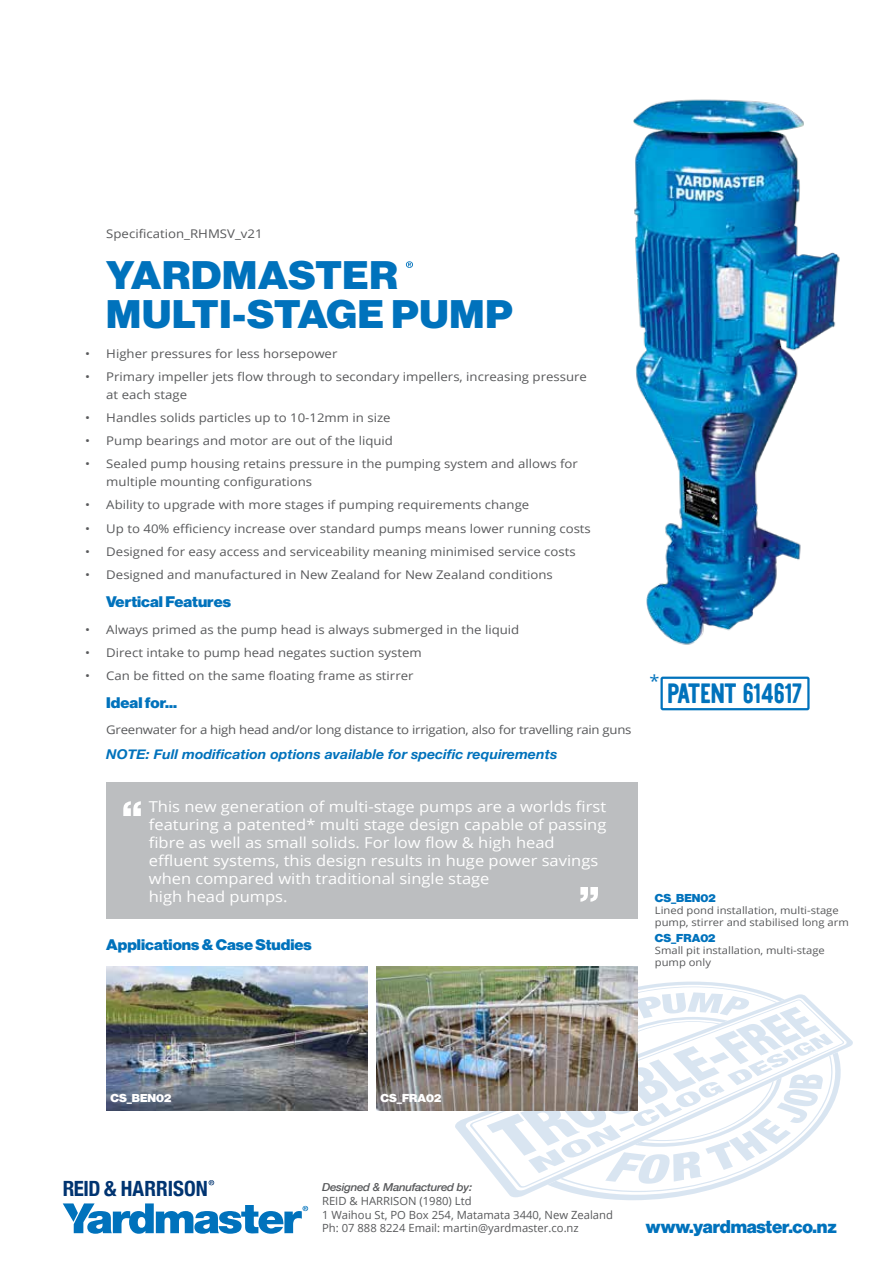
<style>
.page{position:relative;width:893px;height:1263px;background:#fff}
.page>*{position:absolute;margin:0;border:0;box-sizing:border-box;transform-origin:0 0}
.t1{font:39px/39px "N Haas Grotesk DS Pro 95 Blk";letter-spacing:.02em;color:#0072bc;scale:1.05 1}
.t2{font:39px "Holtzman Rounded";letter-spacing:-.025em;color:#0072bc}
.t3{font:700 condensed 21px "Helvetica Neue";color:#003471}
.t4{font:18px "N Haas Grotesk DS Pro 95 Blk";letter-spacing:-.01em;color:#0072bc}
.t5{font:16.5px "Open Sans";color:#0072bc;scale:1.1 1}
.t6{font:15px/18px "Open Sans";color:#fff;scale:1.1 1}
.t7{font:15px "N Haas Grotesk DS Pro 95 Blk";color:#0072bc;scale:1.05 1}
.t8{font:italic 700 13.5px "Helvetica Neue";color:#0072bc;scale:1.05 1}
.t9{font:12px/18px "Open Sans";color:#58595b;scale:1.1 1}
.t10{font:12px "Open Sans";letter-spacing:-.02em;color:#58595b;scale:1.1 1}
.t11{font:11.25px/13.5px "Open Sans";color:#58595b}
.t12{font:11.25px "N Haas Grotesk DS Pro 95 Blk";color:#0072bc;scale:1.05 1}
.t13{font:11.25px "N Haas Grotesk DS Pro 95 Blk";color:#fff;scale:1.05 1}
.t14{font:italic 500 10.95px "Helvetica Neue";letter-spacing:-.025em;color:#58595b;scale:1.05 1}
.t15{font:10.2px/12.3px "Open Sans";color:#58595b;scale:1.1 1}
</style>
<div class="page">
<svg style="left:484px;top:981px;width:366px;height:219px"></svg>
<svg style="left:63px;top:1203px;width:245px;height:31px"></svg>
<svg style="left:209px;top:1180px;width:5px;height:5px"></svg>
<img style="left:106px;top:967px;width:262px;height:144px">
<img style="left:376px;top:967px;width:262px;height:144px">
<img style="left:633px;top:99px;width:207px;height:546px">
<div style="left:106px;top:782px;width:532px;height:137px;background:#bcbec0"></div>
<svg style="left:580px;top:887px;width:18px;height:15px"></svg>
<svg style="left:123px;top:801px;width:18px;height:15px"></svg>
<svg style="left:406px;top:261px;width:7px;height:7px"></svg>
<div style="left:660px;top:677px;width:150px;height:33px;border:2px solid #0072bc"></div>
<p class="t9" style="left:106px;top:224px;width:144px">Specification_RHMSV_v21</p>
<h1 class="t1" style="left:106px;top:257px;width:389px">YARDMASTER<br>MULTI-STAGE PUMP</h1>
<p class="t9" style="left:85px;top:344px;width:231px">• Higher pressures for less horsepower</p>
<p class="t9" style="left:106px;top:367px;width:438px;text-indent:-21px">• Primary impeller jets flow through to secondary impellers, increasing pressure at each stage</p>
<p class="t9" style="left:85px;top:408px;width:279px">• Handles solids particles up to 10-12mm in size</p>
<p class="t9" style="left:85px;top:431px;width:281px">• Pump bearings and motor are out of the liquid</p>
<p class="t9" style="left:106px;top:455px;width:430px;text-indent:-21px">• Sealed pump housing retains pressure in the pumping system and allows for multiple mounting configurations</p>
<p class="t9" style="left:85px;top:496px;width:405px">• Ability to upgrade with more stages if pumping requirements change</p>
<p class="t9" style="left:85px;top:519px;width:461px">• Up to 40% efficiency increase over standard pumps means lower running costs</p>
<p class="t9" style="left:85px;top:542px;width:448px">• Designed for easy access and serviceability meaning minimised service costs</p>
<p class="t9" style="left:85px;top:565px;width:427px">• Designed and manufactured in New Zealand for New Zealand conditions</p>
<p class="t7" style="left:106px;top:593px;width:121px">Vertical Features</p>
<p class="t9" style="left:85px;top:620px;width:396px">• Always primed as the pump head is always submerged in the liquid</p>
<p class="t9" style="left:85px;top:643px;width:308px">• Direct intake to pump head negates suction system</p>
<p class="t9" style="left:85px;top:666px;width:300px">• Can be fitted on the same floating frame as stirrer</p>
<p class="t7" style="left:106px;top:694px;width:69px">Ideal for...</p>
<p class="t10" style="left:106px;top:722px;width:479px">Greenwater for a high head and/or long distance to irrigation, also for travelling rain guns</p>
<p class="t8" style="left:106px;top:743px;width:431px">NOTE: Full modification options available for specific requirements</p>
<p class="t6" style="left:149px;top:798px;width:417px">This new generation of multi-stage pumps are a worlds first featuring a patented* multi stage design capable of passing fibre as well as small solids. For low flow &amp; high head effluent systems, this design results in huge power savings when compared with traditional single stage<br>high head pumps.</p>
<p class="t7" style="left:106px;top:935px;width:197px">Applications &amp; Case Studies</p>
<h3 class="t5" style="left:649px;top:670px;width:11px">*</h3>
<h1 class="t2" style="left:668px;top:671px;width:137px">patent 614617</h1>
<p class="t12" style="left:655px;top:891px;width:59px">CS_BEN02</p>
<p class="t15" style="left:655px;top:904px;width:178px">Lined pond installation, multi-stage pump, stirrer and stabilised long arm</p>
<p class="t12" style="left:655px;top:931px;width:59px">CS_FRA02</p>
<p class="t15" style="left:655px;top:944px;width:156px">Small pit installation, multi-stage pump only</p>
<p class="t13" style="left:111px;top:1091px;width:59px">CS_BEN02</p>
<p class="t13" style="left:381px;top:1091px;width:59px">CS_FRA02</p>
<h2 class="t3" style="left:63px;top:1171px;width:147px">REID &amp; HARRISON</h2>
<p class="t14" style="left:322px;top:1177px;width:144px">Designed &amp; Manufactured by:</p>
<p class="t11" style="left:322px;top:1194px;width:292px">REID &amp; HARRISON (1980) Ltd<br>1 Waihou St, PO Box 254, Matamata 3440, New Zealand<br>Ph: 07 888 8224 Email: martin@yardmaster.co.nz</p>
<h3 class="t4" style="left:646px;top:1216px;width:193px">www.yardmaster.co.nz</h3>
</div>
